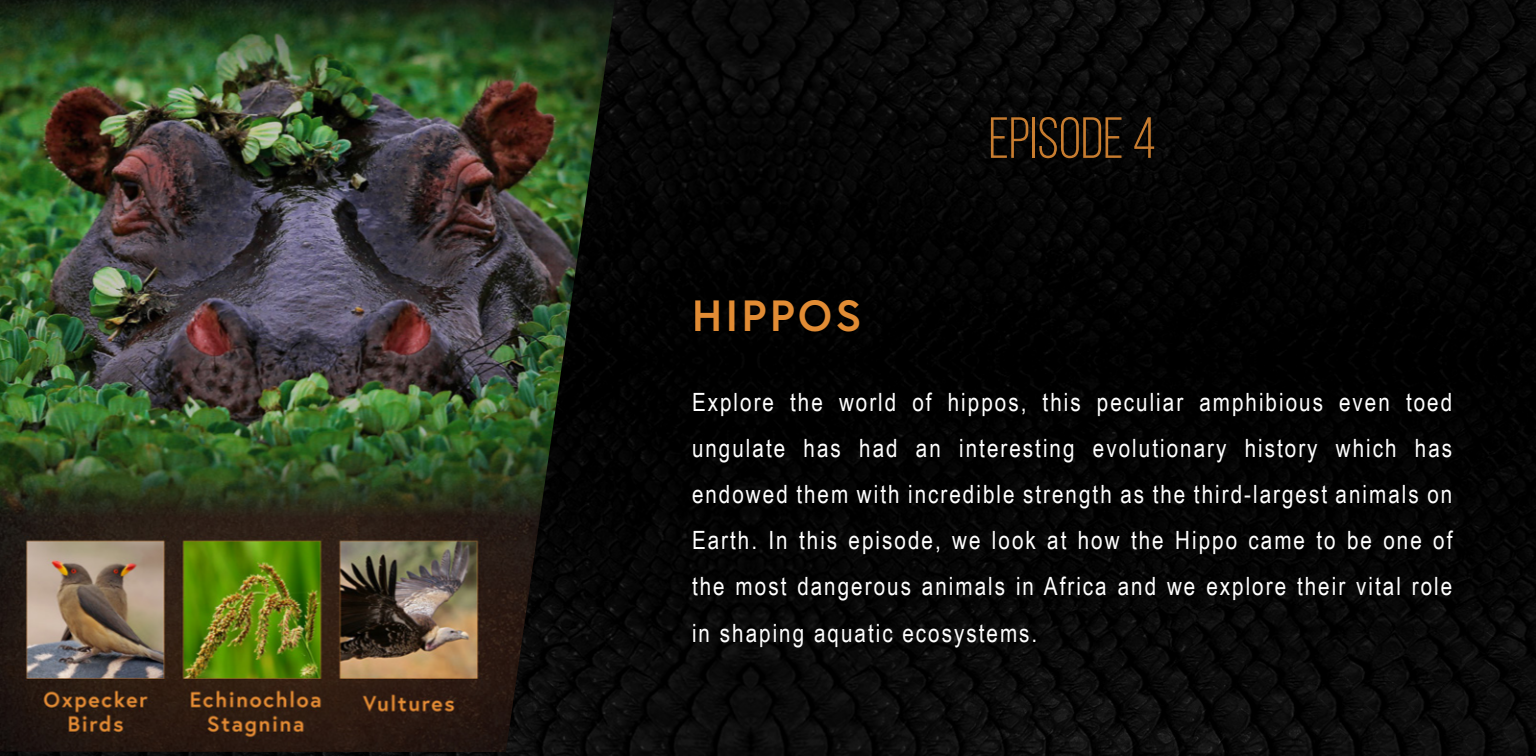
<style>
.page{position:relative;width:1536px;height:756px;background:#fff}
.page>*{position:absolute;margin:0;border:0;box-sizing:border-box;transform-origin:0 0}
.t1{font:58px "Bebas Neue";color:#f79939}
.t2{font:700 43.6px "Europa";letter-spacing:.08em;color:#f79939}
.t3{font:25.2px/46.2px "Arial Narrow";letter-spacing:.08em;color:#fff;text-align:justify}
</style>
<div class="page">
<img style="left:0;top:0;width:1536px;height:756px">
<img style="left:0;top:0;width:615px;height:752px">
<h2 class="t2" style="left:692px;top:286px;width:171px">HIPPOS</h2>
<h1 class="t1" style="left:989px;top:107px;width:169px">EPISODE 4</h1>
<p class="t3" style="left:692px;top:378px;width:762px">Explore the world of hippos, this peculiar amphibious even toed ungulate has had an interesting evolutionary history which has endowed them with incredible strength as the third-largest animals on</p>
<p class="t3" style="left:692px;top:516px;width:762px">Earth. In this episode, we look at how the Hippo came to be one of the most dangerous animals in Africa and we explore their vital role in shaping aquatic ecosystems.</p>
</div>
